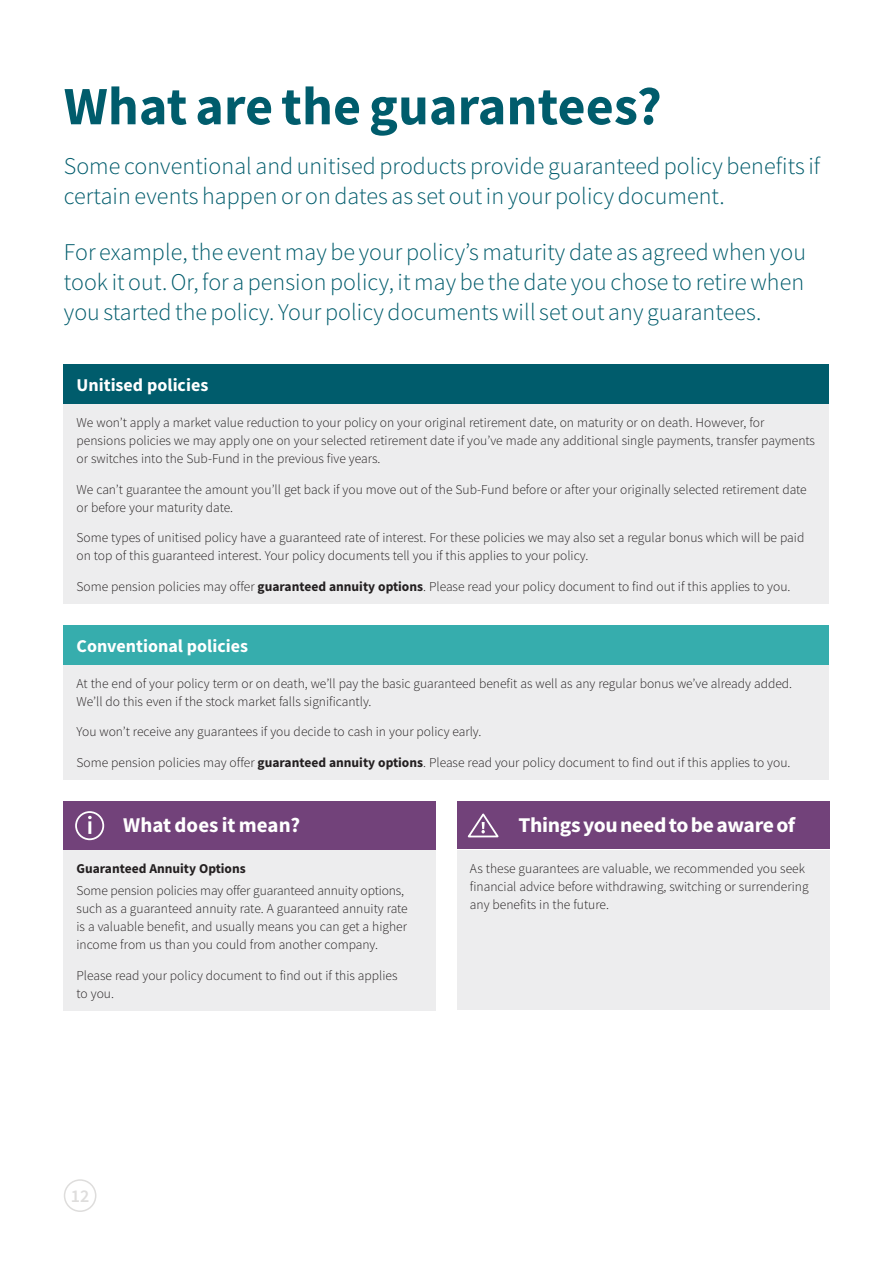
<style>
.page{position:relative;width:893px;height:1263px;background:#fff}
.page>*{position:absolute;margin:0;border:0;box-sizing:border-box;transform-origin:0 0}
.t1{font:700 54px "Source Sans Pro";letter-spacing:.005em;color:#005c6c}
.t2{font:300 24px/30px "Source Sans Pro";letter-spacing:.005em;color:#005c6c}
.t3{font:700 21px "Source Sans Pro";letter-spacing:-.015em;color:#fff}
.t4{font:700 21px "Source Sans Pro";letter-spacing:.005em;color:#fff}
.t5{font:700 18px "Source Sans Pro";color:#fff}
.t6{font:600 18px "Source Sans Pro";color:#dedddc}
.t7{font:300 13.5px/18px "Source Sans Pro";color:#231f20}
.t8{font:700 13.5px "Source Sans Pro";color:#231f20}
.s1{font-weight:700}
</style>
<div class="page">
<div style="left:64px;top:1179px;width:32px;height:33px;border:2px solid #dedddc;border-radius:50%"></div>
<div style="left:64px;top:404px;width:765px;height:200px;background:#ededee"></div>
<div style="left:64px;top:365px;width:765px;height:39px;background:#005c6c"></div>
<div style="left:64px;top:665px;width:765px;height:115px;background:#ededee"></div>
<div style="left:64px;top:625px;width:765px;height:40px;background:#36adad"></div>
<div style="left:64px;top:850px;width:372px;height:161px;background:#ededee"></div>
<div style="left:64px;top:801px;width:372px;height:49px;background:#72427a"></div>
<div style="left:75px;top:811px;width:29px;height:29px;border:2px solid #fff;border-radius:50%"></div>
<svg style="left:88px;top:816px;width:4px;height:18px"></svg>
<div style="left:457px;top:850px;width:372px;height:160px;background:#ededee"></div>
<div style="left:457px;top:801px;width:372px;height:48px;background:#72427a"></div>
<svg style="left:467px;top:813px;width:32px;height:25px"></svg>
<h1 class="t1" style="left:64px;top:70px;width:599px">What are the guarantees?</h1>
<h2 class="t2" style="left:64px;top:151px;width:758px">Some conventional and unitised products provide guaranteed policy benefits if certain events happen or on dates as set out in your policy document.</h2>
<h2 class="t2" style="left:64px;top:237px;width:744px;text-align:justify">For example, the event may be your policy’s maturity date as agreed when you took it out. Or, for a pension policy, it may be the date you chose to retire when you started the policy. Your policy documents will set out any guarantees.</h2>
<h3 class="t5" style="left:77px;top:373px;width:133px">Unitised policies</h3>
<p class="t7" style="left:77px;top:413px;width:740px">We won’t apply a market value reduction to your policy on your original retirement date, on maturity or on death. However, for pensions policies we may apply one on your selected retirement date if you’ve made any additional single payments, transfer payments or switches into the Sub-Fund in the previous five years.</p>
<p class="t7" style="left:77px;top:480px;width:732px">We can’t guarantee the amount you’ll get back if you move out of the Sub-Fund before or after your originally selected retirement date or before your maturity date.</p>
<p class="t7" style="left:77px;top:529px;width:729px">Some types of unitised policy have a guaranteed rate of interest. For these policies we may also set a regular bonus which will be paid on top of this guaranteed interest. Your policy documents tell you if this applies to your policy.</p>
<p class="t7" style="left:77px;top:578px;width:715px">Some pension policies may offer <span class="s1">guaranteed annuity options</span>. Please read your policy document to find out if this applies to you.</p>
<h3 class="t5" style="left:77px;top:633px;width:173px">Conventional policies</h3>
<p class="t7" style="left:77px;top:674px;width:717px">At the end of your policy term or on death, we’ll pay the basic guaranteed benefit as well as any regular bonus we’ve already added.<br>We’ll do this even if the stock market falls significantly.</p>
<p class="t7" style="left:77px;top:723px;width:406px">You won’t receive any guarantees if you decide to cash in your policy early.</p>
<p class="t7" style="left:77px;top:754px;width:715px">Some pension policies may offer <span class="s1">guaranteed annuity options</span>. Please read your policy document to find out if this applies to you.</p>
<h3 class="t4" style="left:123px;top:811px;width:178px">What does it mean?</h3>
<p class="t8" style="left:77px;top:859px;width:171px">Guaranteed Annuity Options</p>
<p class="t7" style="left:77px;top:882px;width:333px">Some pension policies may offer guaranteed annuity options, such as a guaranteed annuity rate. A guaranteed annuity rate is a valuable benefit, and usually means you can get a higher income from us than you could from another company.</p>
<p class="t7" style="left:77px;top:966px;width:322px">Please read your policy document to find out if this applies to you.</p>
<h3 class="t3" style="left:519px;top:811px;width:278px">Things you need to be aware of</h3>
<p class="t7" style="left:470px;top:859px;width:340px">As these guarantees are valuable, we recommended you seek financial advice before withdrawing, switching or surrendering any benefits in the future.</p>
<h3 class="t6" style="left:71px;top:1184px;width:20px">12</h3>
</div>
